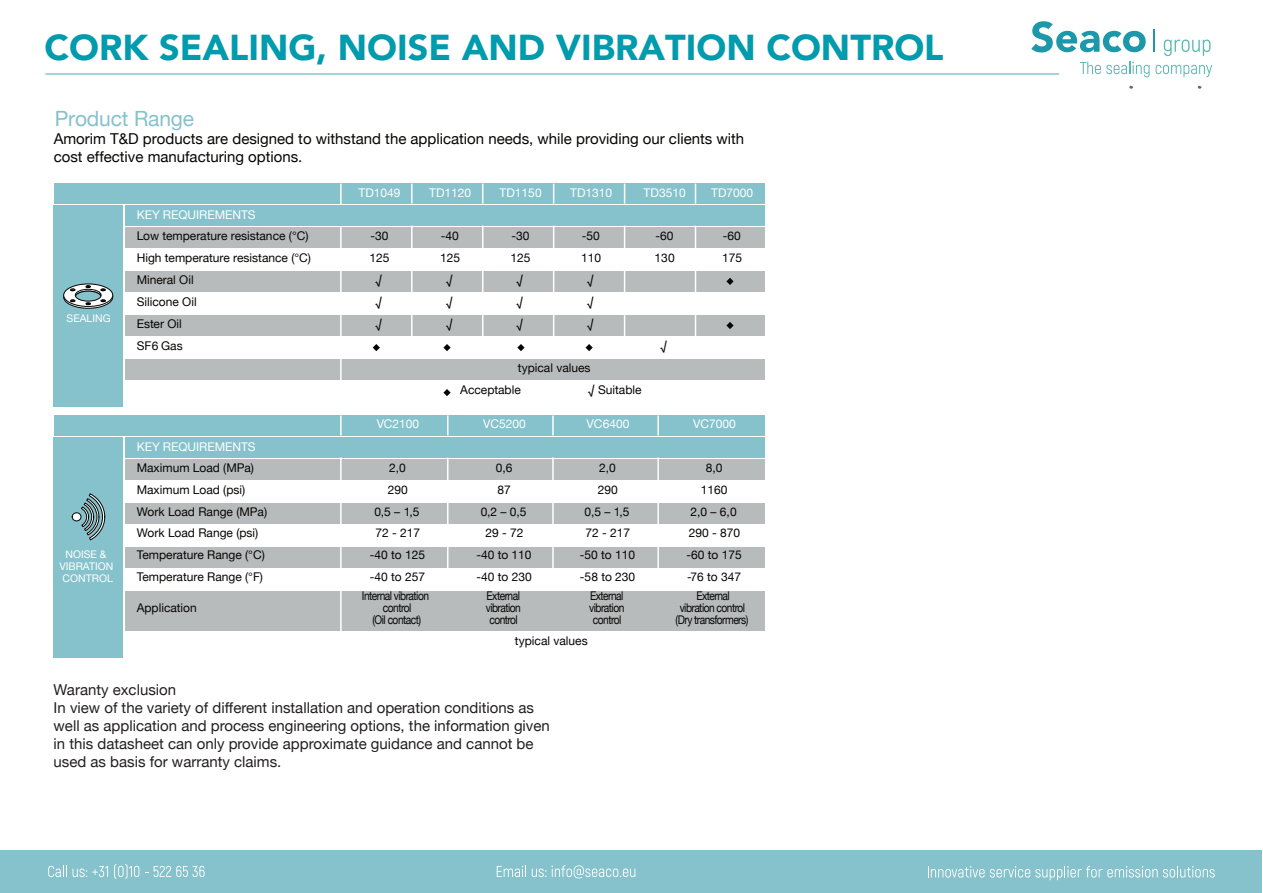
<style>
.page{position:relative;width:1263px;height:893px;background:#fff}
.page>*{position:absolute;margin:0;border:0;box-sizing:border-box;transform-origin:0 0}
.t1{font:900 36px "Avenir";color:#009bac}
.t2{font:21px "Helvetica Neue";letter-spacing:-.005em;color:#85c2cc}
.t3{font:15px/18px "Helvetica Neue";color:#231f20}
.t4{font:15px/18px "Helvetica Neue";color:#050504}
.t5{font:12px/22px "Helvetica Neue";color:#050504}
.t6{font:12px "Helvetica Neue";letter-spacing:-.05em;color:#050504;scale:.85 1}
.t7{font:12px "Helvetica Neue";color:#fff}
.t8{font:10.5px/11.9px "Helvetica Neue";color:#fff;text-align:center}
</style>
<div class="page">
<svg style="left:1129px;top:86px;width:4px;height:3px"></svg>
<div style="left:0;top:850px;width:1262px;height:42px;background:#85c2cc"></div>
<hr style="left:45px;top:73px;width:1014px;height:2px;background:#66bbb9">
<svg style="left:48px;top:866px;width:19px;height:11px"></svg>
<svg style="left:73px;top:866px;width:35px;height:11px"></svg>
<svg style="left:114px;top:864px;width:25px;height:15px"></svg>
<svg style="left:145px;top:866px;width:60px;height:11px"></svg>
<svg style="left:497px;top:866px;width:29px;height:11px"></svg>
<svg style="left:532px;top:865px;width:103px;height:13px"></svg>
<svg style="left:1031px;top:21px;width:115px;height:31px"></svg>
<svg style="left:1164px;top:40px;width:46px;height:16px"></svg>
<hr style="left:1153px;top:29px;width:2px;height:23px;background:#1d97aa">
<svg style="left:1080px;top:62px;width:69px;height:15px"></svg>
<svg style="left:1155px;top:65px;width:57px;height:12px"></svg>
<svg style="left:928px;top:866px;width:287px;height:14px"></svg>
<div style="left:125px;top:360px;width:639px;height:20px;background:#b8bbbb"></div>
<div style="left:125px;top:591px;width:639px;height:40px;background:#b8bbbb"></div>
<div style="left:54px;top:205px;width:69px;height:202px;background:#85c2cc"></div>
<div style="left:54px;top:437px;width:69px;height:221px;background:#85c2cc"></div>
<div style="left:125px;top:227px;width:639px;height:20px;background:#b8bbbb"></div>
<div style="left:125px;top:459px;width:639px;height:20px;background:#b8bbbb"></div>
<div style="left:125px;top:271px;width:639px;height:20px;background:#b8bbbb"></div>
<div style="left:125px;top:503px;width:639px;height:20px;background:#b8bbbb"></div>
<div style="left:125px;top:315px;width:639px;height:21px;background:#b8bbbb"></div>
<div style="left:125px;top:547px;width:639px;height:20px;background:#b8bbbb"></div>
<div style="left:54px;top:184px;width:710px;height:20px;background:#85c2cc"></div>
<div style="left:54px;top:415px;width:710px;height:20px;background:#85c2cc"></div>
<div style="left:125px;top:205px;width:639px;height:20px;background:#85c2cc"></div>
<div style="left:125px;top:437px;width:639px;height:20px;background:#85c2cc"></div>
<hr style="left:340px;top:226px;width:2px;height:187px;background:#fff">
<hr style="left:340px;top:457px;width:2px;height:201px;background:#fff">
<hr style="left:340px;top:184px;width:2px;height:21px;background:#fff">
<hr style="left:340px;top:415px;width:2px;height:20px;background:#fff">
<hr style="left:411px;top:226px;width:2px;height:133px;background:#fff">
<hr style="left:447px;top:457px;width:1px;height:133px;background:#fff">
<hr style="left:411px;top:184px;width:2px;height:20px;background:#fff">
<svg style="left:447px;top:415px;width:1px;height:20px"></svg>
<hr style="left:553px;top:226px;width:1px;height:133px;background:#fff">
<hr style="left:657px;top:457px;width:2px;height:133px;background:#fff">
<svg style="left:553px;top:184px;width:1px;height:20px"></svg>
<hr style="left:657px;top:415px;width:2px;height:20px;background:#fff">
<hr style="left:482px;top:226px;width:1px;height:133px;background:#fff">
<hr style="left:552px;top:457px;width:2px;height:133px;background:#fff">
<svg style="left:482px;top:184px;width:1px;height:20px"></svg>
<hr style="left:552px;top:415px;width:2px;height:20px;background:#fff">
<hr style="left:624px;top:226px;width:1px;height:133px;background:#fff">
<svg style="left:624px;top:184px;width:1px;height:20px"></svg>
<hr style="left:695px;top:226px;width:1px;height:133px;background:#fff">
<svg style="left:695px;top:184px;width:1px;height:20px"></svg>
<svg style="left:63px;top:284px;width:50px;height:25px"></svg>
<svg style="left:80px;top:493px;width:25px;height:48px"></svg>
<div style="left:72px;top:513px;width:9px;height:8px;background:#fff;border-radius:50%"></div>
<div style="left:72px;top:512px;width:9px;height:9px;border:1px solid #050504;border-radius:50%"></div>
<svg style="left:726px;top:278px;width:8px;height:7px"></svg>
<svg style="left:726px;top:322px;width:8px;height:7px"></svg>
<svg style="left:585px;top:344px;width:8px;height:7px"></svg>
<svg style="left:517px;top:344px;width:8px;height:7px"></svg>
<svg style="left:443px;top:344px;width:8px;height:7px"></svg>
<svg style="left:373px;top:344px;width:7px;height:7px"></svg>
<svg style="left:443px;top:389px;width:8px;height:7px"></svg>
<h1 class="t1" style="left:44px;top:24px;width:901px">CORK SEALING, NOISE AND VIBRATION CONTROL</h1>
<h2 class="t2" style="left:55px;top:106px;width:141px">Product Range</h2>
<p class="t4" style="left:54px;top:129px;width:692px">Amorim T&amp;D products are designed to withstand the application needs, while providing our clients with cost effective manufacturing options.</p>
<p class="t8" style="left:67px;top:312px;width:46px">SEALING</p>
<p class="t8" style="left:59px;top:548px;width:55px">NOISE &amp;<br>VIBRATION<br>CONTROL</p>
<p class="t7" style="left:359px;top:185px;width:44px">TD1049</p>
<p class="t7" style="left:429px;top:185px;width:44px">TD1120</p>
<p class="t7" style="left:500px;top:185px;width:44px">TD1150</p>
<p class="t7" style="left:570px;top:185px;width:44px">TD1310</p>
<p class="t7" style="left:644px;top:185px;width:44px">TD3510</p>
<p class="t7" style="left:711px;top:185px;width:44px">TD7000</p>
<p class="t7" style="left:137px;top:208px;width:120px">KEY REQUIREMENTS</p>
<p class="t5" style="left:137px;top:225px;width:173px">Low temperature resistance (°C)</p>
<p class="t5" style="left:370px;top:225px;width:20px">-30</p>
<p class="t5" style="left:441px;top:225px;width:20px">-40</p>
<p class="t5" style="left:511px;top:225px;width:20px">-30</p>
<p class="t5" style="left:582px;top:225px;width:20px">-50</p>
<p class="t5" style="left:655px;top:225px;width:20px">-60</p>
<p class="t5" style="left:723px;top:225px;width:20px">-60</p>
<p class="t5" style="left:137px;top:247px;width:176px">High temperature resistance (°C)</p>
<p class="t5" style="left:370px;top:247px;width:22px">125</p>
<p class="t5" style="left:440px;top:247px;width:22px">125</p>
<p class="t5" style="left:511px;top:247px;width:22px">125</p>
<p class="t5" style="left:581px;top:247px;width:22px">110</p>
<p class="t5" style="left:655px;top:247px;width:22px">130</p>
<p class="t5" style="left:722px;top:247px;width:22px">175</p>
<p class="t5" style="left:137px;top:269px;width:59px">Mineral Oil</p>
<p class="t5" style="left:376px;top:269px;width:8px">√</p>
<p class="t5" style="left:446px;top:269px;width:8px">√</p>
<p class="t5" style="left:517px;top:269px;width:8px">√</p>
<p class="t5" style="left:587px;top:269px;width:8px">√</p>
<p class="t5" style="left:137px;top:291px;width:61px">Silicone Oil</p>
<p class="t5" style="left:376px;top:291px;width:8px">√</p>
<p class="t5" style="left:446px;top:291px;width:8px">√</p>
<p class="t5" style="left:517px;top:291px;width:8px">√</p>
<p class="t5" style="left:587px;top:291px;width:8px">√</p>
<p class="t5" style="left:137px;top:313px;width:47px">Ester Oil</p>
<p class="t5" style="left:376px;top:313px;width:8px">√</p>
<p class="t5" style="left:446px;top:313px;width:8px">√</p>
<p class="t5" style="left:517px;top:313px;width:8px">√</p>
<p class="t5" style="left:587px;top:313px;width:8px">√</p>
<p class="t5" style="left:137px;top:335px;width:47px">SF6 Gas</p>
<p class="t5" style="left:661px;top:335px;width:8px">√</p>
<p class="t5" style="left:460px;top:357px;width:132px;text-indent:58px">typical values<br>Acceptable</p>
<p class="t5" style="left:588px;top:379px;width:55px">√ Suitable</p>
<p class="t7" style="left:377px;top:417px;width:44px">VC2100</p>
<p class="t7" style="left:483px;top:417px;width:44px">VC5200</p>
<p class="t7" style="left:587px;top:417px;width:44px">VC6400</p>
<p class="t7" style="left:693px;top:417px;width:44px">VC7000</p>
<p class="t7" style="left:137px;top:439px;width:120px">KEY REQUIREMENTS</p>
<p class="t5" style="left:137px;top:457px;width:119px">Maximum Load (MPa)</p>
<p class="t5" style="left:389px;top:457px;width:18px">2,0</p>
<p class="t5" style="left:496px;top:457px;width:18px">0,6</p>
<p class="t5" style="left:599px;top:457px;width:18px">2,0</p>
<p class="t5" style="left:706px;top:457px;width:18px">8,0</p>
<p class="t5" style="left:137px;top:478px;width:110px">Maximum Load (psi)</p>
<p class="t5" style="left:388px;top:478px;width:22px">290</p>
<p class="t5" style="left:497px;top:478px;width:15px">87</p>
<p class="t5" style="left:598px;top:478px;width:22px">290</p>
<p class="t5" style="left:701px;top:478px;width:28px">1160</p>
<p class="t5" style="left:137px;top:500px;width:132px">Work Load Range (MPa)</p>
<p class="t5" style="left:375px;top:500px;width:47px">0,5 – 1,5</p>
<p class="t5" style="left:481px;top:500px;width:47px">0,2 – 0,5</p>
<p class="t5" style="left:585px;top:500px;width:47px">0,5 – 1,5</p>
<p class="t5" style="left:691px;top:500px;width:48px">2,0 – 6,0</p>
<p class="t5" style="left:137px;top:522px;width:123px">Work Load Range (psi)</p>
<p class="t5" style="left:375px;top:522px;width:46px">72 - 217</p>
<p class="t5" style="left:485px;top:522px;width:40px">29 - 72</p>
<p class="t5" style="left:585px;top:522px;width:46px">72 - 217</p>
<p class="t5" style="left:689px;top:522px;width:53px">290 - 870</p>
<p class="t5" style="left:137px;top:544px;width:130px">Temperature Range (°C)</p>
<p class="t5" style="left:370px;top:544px;width:57px">-40 to 125</p>
<p class="t5" style="left:476px;top:544px;width:57px">-40 to 110</p>
<p class="t5" style="left:580px;top:544px;width:57px">-50 to 110</p>
<p class="t5" style="left:686px;top:544px;width:57px">-60 to 175</p>
<p class="t5" style="left:137px;top:565px;width:128px">Temperature Range (°F)</p>
<p class="t5" style="left:370px;top:565px;width:57px">-40 to 257</p>
<p class="t5" style="left:476px;top:565px;width:57px">-40 to 230</p>
<p class="t5" style="left:580px;top:565px;width:57px">-58 to 230</p>
<p class="t5" style="left:687px;top:565px;width:55px">-76 to 347</p>
<p class="t6" style="left:362px;top:589px;width:81px">Internal vibration</p>
<p class="t6" style="left:487px;top:589px;width:41px">External</p>
<p class="t6" style="left:590px;top:589px;width:41px">External</p>
<p class="t6" style="left:696px;top:589px;width:41px">External</p>
<p class="t5" style="left:137px;top:597px;width:62px">Application</p>
<p class="t6" style="left:383px;top:601px;width:35px">control</p>
<p class="t6" style="left:486px;top:601px;width:43px">vibration</p>
<p class="t6" style="left:589px;top:601px;width:43px">vibration</p>
<p class="t6" style="left:680px;top:601px;width:79px">vibration control</p>
<p class="t6" style="left:373px;top:613px;width:59px">(Oil contact)</p>
<p class="t6" style="left:489px;top:613px;width:35px">control</p>
<p class="t6" style="left:593px;top:613px;width:35px">control</p>
<p class="t6" style="left:676px;top:613px;width:87px">(Dry transformers)</p>
<p class="t5" style="left:515px;top:630px;width:74px">typical values</p>
<p class="t3" style="left:54px;top:680px;width:498px">Waranty exclusion<br>In view of the variety of different installation and operation conditions as well as application and process engineering options, the information given in this datasheet can only provide approximate guidance and cannot be used as basis for warranty claims.</p>
</div>
